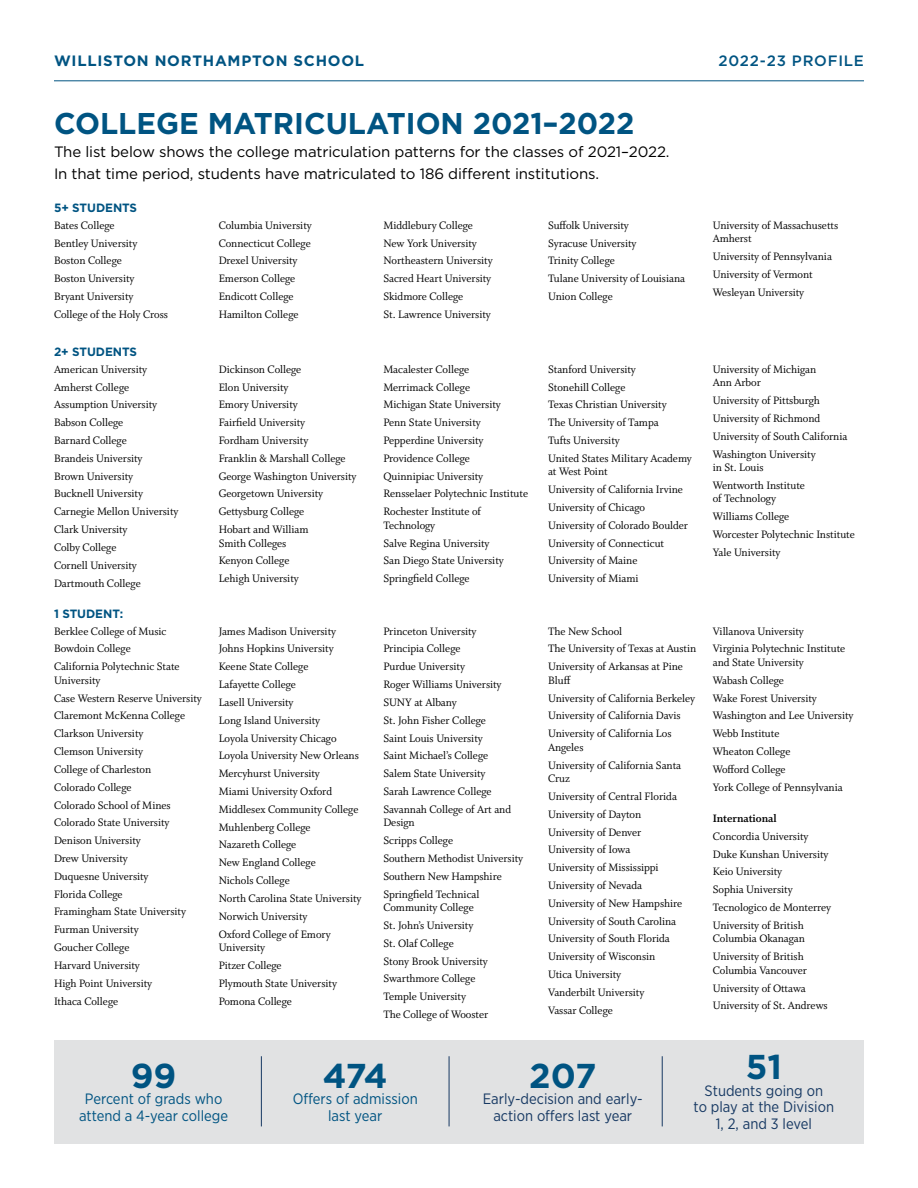
<style>
.page{position:relative;width:918px;height:1188px;background:#fff}
.page>*{position:absolute;margin:0;border:0;box-sizing:border-box;transform-origin:0 0}
.t1{font:700 34.5px "Gotham";letter-spacing:-.015em;color:#005482}
.t2{font:700 30px "Gotham";color:#005482}
.t3{font:15px/22.5px "Gotham";letter-spacing:-.01em;color:#000}
.t4{font:15px/16.5px "Gotham Narrow";color:#173963;text-align:center}
.t5{font:15px/16.5px "Gotham Narrow";color:#005482;text-align:center}
.t6{font:700 15px "Gotham";letter-spacing:.05em;color:#005482}
.t7{font:500 15px "Gotham";letter-spacing:.05em;color:#005482}
.t8{font:12px/17.9px "Whitman Roman LF";letter-spacing:-.005em;color:#000}
.t9{font:700 12px "Gotham";letter-spacing:-.005em;color:#005482}
.t10{font:12px "Whitman Bold LF";letter-spacing:-.005em;color:#000}
</style>
<div class="page">
<hr style="left:54px;top:81px;width:810px;height:1px;background:#005482">
<div style="left:54px;top:1040px;width:810px;height:104px;background:#e1e2e3"></div>
<hr style="left:261px;top:1056px;width:1px;height:70px;background:#173963">
<hr style="left:449px;top:1056px;width:1px;height:70px;background:#173963">
<hr style="left:662px;top:1056px;width:1px;height:70px;background:#173963">
<p class="t6" style="left:54px;top:51px;width:312px">WILLISTON NORTHAMPTON SCHOOL</p>
<p class="t7" style="left:719px;top:51px;width:147px">2022-23 PROFILE</p>
<h2 class="t2" style="left:54px;top:104px;width:582px">COLLEGE MATRICULATION 2021–2022</h2>
<p class="t3" style="left:54px;top:140px;width:617px">The list below shows the college matriculation patterns for the classes of 2021–2022.<br>In that time period, students have matriculated to 186 different institutions.</p>
<p class="t9" style="left:54px;top:200px;width:85px">5+ STUDENTS</p>
<p class="t8" style="left:54px;top:216px;width:116px">Bates College<br>Bentley University<br>Boston College<br>Boston University<br>Bryant University<br>College of the Holy Cross</p>
<p class="t8" style="left:219px;top:216px;width:95px">Columbia University<br>Connecticut College<br>Drexel University<br>Emerson College<br>Endicott College<br>Hamilton College</p>
<p class="t8" style="left:383px;top:216px;width:111px">Middlebury College<br>New York University<br>Northeastern University<br>Sacred Heart University<br>Skidmore College<br>St. Lawrence University</p>
<p class="t8" style="left:548px;top:216px;width:139px">Suffolk University<br>Syracuse University<br>Trinity College<br>Tulane University of Louisiana<br>Union College</p>
<p class="t8" style="left:713px;top:219px;width:127px;line-height:13.5px">University of Massachusetts<br>Amherst</p>
<p class="t8" style="left:713px;top:248px;width:121px">University of Pennsylvania<br>University of Vermont<br>Wesleyan University</p>
<p class="t9" style="left:54px;top:344px;width:85px">2+ STUDENTS</p>
<p class="t8" style="left:54px;top:360px;width:126px">American University<br>Amherst College<br>Assumption University<br>Babson College<br>Barnard College<br>Brandeis University<br>Brown University<br>Bucknell University<br>Carnegie Mellon University<br>Clark University<br>Colby College<br>Cornell University<br>Dartmouth College</p>
<p class="t8" style="left:219px;top:360px;width:139px">Dickinson College<br>Elon University<br>Emory University<br>Fairfield University<br>Fordham University<br>Franklin &amp; Marshall College<br>George Washington University<br>Georgetown University<br>Gettysburg College<br>Hobart and William</p>
<p class="t8" style="left:219px;top:534px;width:82px">Smith Colleges<br>Kenyon College<br>Lehigh University</p>
<p class="t9" style="left:54px;top:606px;width:71px">1 STUDENT:</p>
<p class="t8" style="left:54px;top:622px;width:127px">Berklee College of Music<br>Bowdoin College<br>California Polytechnic State</p>
<p class="t8" style="left:54px;top:671px;width:149px">University<br>Case Western Reserve University<br>Claremont McKenna College<br>Clarkson University<br>Clemson University<br>College of Charleston<br>Colorado College<br>Colorado School of Mines<br>Colorado State University<br>Denison University<br>Drew University<br>Duquesne University<br>Florida College<br>Framingham State University<br>Furman University<br>Goucher College<br>Harvard University<br>High Point University<br>Ithaca College</p>
<p class="t8" style="left:219px;top:622px;width:144px">James Madison University<br>Johns Hopkins University<br>Keene State College<br>Lafayette College<br>Lasell University<br>Long Island University<br>Loyola University Chicago<br>Loyola University New Orleans<br>Mercyhurst University<br>Miami University Oxford<br>Middlesex Community College<br>Muhlenberg College<br>Nazareth College<br>New England College<br>Nichols College<br>North Carolina State University<br>Norwich University<br>Oxford College of Emory</p>
<p class="t8" style="left:219px;top:939px;width:120px">University<br>Pitzer College<br>Plymouth State University<br>Pomona College</p>
<p class="t8" style="left:383px;top:360px;width:146px">Macalester College<br>Merrimack College<br>Michigan State University<br>Penn State University<br>Pepperdine University<br>Providence College<br>Quinnipiac University<br>Rensselaer Polytechnic Institute<br>Rochester Institute of</p>
<p class="t8" style="left:383px;top:516px;width:122px">Technology<br>Salve Regina University<br>San Diego State University<br>Springfield College</p>
<p class="t8" style="left:383px;top:622px;width:129px">Princeton University<br>Principia College<br>Purdue University<br>Roger Williams University<br>SUNY at Albany<br>St. John Fisher College<br>Saint Louis University<br>Saint Michael’s College<br>Salem State University<br>Sarah Lawrence College<br>Savannah College of Art and</p>
<p class="t8" style="left:383px;top:814px;width:141px">Design<br>Scripps College<br>Southern Methodist University<br>Southern New Hampshire<br>Springfield Technical</p>
<p class="t8" style="left:383px;top:899px;width:106px">Community College<br>St. John’s University<br>St. Olaf College<br>Stony Brook University<br>Swarthmore College<br>Temple University<br>The College of Wooster</p>
<p class="t8" style="left:548px;top:360px;width:145px">Stanford University<br>Stonehill College<br>Texas Christian University<br>The University of Tampa<br>Tufts University<br>United States Military Academy</p>
<p class="t8" style="left:548px;top:463px;width:142px">at West Point<br>University of California Irvine<br>University of Chicago<br>University of Colorado Boulder<br>University of Connecticut<br>University of Maine<br>University of Miami</p>
<p class="t8" style="left:548px;top:622px;width:150px">The New School<br>The University of Texas at Austin<br>University of Arkansas at Pine</p>
<p class="t8" style="left:548px;top:671px;width:149px">Bluff<br>University of California Berkeley<br>University of California Davis<br>University of California Los</p>
<p class="t8" style="left:548px;top:738px;width:135px">Angeles<br>University of California Santa</p>
<p class="t8" style="left:548px;top:770px;width:136px">Cruz<br>University of Central Florida<br>University of Dayton<br>University of Denver<br>University of Iowa<br>University of Mississippi<br>University of Nevada<br>University of New Hampshire<br>University of South Carolina<br>University of South Florida<br>University of Wisconsin<br>Utica University<br>Vanderbilt University<br>Vassar College</p>
<p class="t8" style="left:713px;top:363px;width:105px;line-height:13.5px">University of Michigan<br>Ann Arbor</p>
<p class="t8" style="left:713px;top:392px;width:136px">University of Pittsburgh<br>University of Richmond<br>University of South California<br>Washington University</p>
<p class="t8" style="left:713px;top:459px;width:94px">in St. Louis<br>Wentworth Institute</p>
<p class="t8" style="left:713px;top:490px;width:144px">of Technology<br>Williams College<br>Worcester Polytechnic Institute<br>Yale University</p>
<p class="t8" style="left:713px;top:622px;width:134px">Villanova University<br>Virginia Polytechnic Institute</p>
<p class="t8" style="left:713px;top:654px;width:142px">and State University<br>Wabash College<br>Wake Forest University<br>Washington and Lee University<br>Webb Institute<br>Wheaton College<br>Wofford College<br>York College of Pennsylvania</p>
<p class="t10" style="left:713px;top:812px;width:65px">International</p>
<p class="t8" style="left:713px;top:827px;width:120px">Concordia University<br>Duke Kunshan University<br>Keio University<br>Sophia University<br>Tecnologico de Monterrey<br>University of British</p>
<p class="t8" style="left:713px;top:930px;width:94px">Columbia Okanagan<br>University of British</p>
<p class="t8" style="left:713px;top:961px;width:116px">Columbia Vancouver<br>University of Ottawa<br>University of St. Andrews</p>
<h1 class="t1" style="left:131px;top:1052px;width:47px">99</h1>
<p class="t5" style="left:79px;top:1090px;width:151px">Percent of grads who attend a 4-year college</p>
<h1 class="t1" style="left:323px;top:1052px;width:66px">474</h1>
<p class="t5" style="left:293px;top:1090px;width:127px">Offers of admission last year</p>
<h1 class="t1" style="left:529px;top:1052px;width:69px">207</h1>
<p class="t4" style="left:483px;top:1090px;width:161px">Early-decision and early&shy;action offers last year</p>
<h1 class="t1" style="left:746px;top:1044px;width:38px">51</h1>
<p class="t4" style="left:694px;top:1082px;width:142px">Students going on<br>to play at the Division<br>1, 2, and 3 level</p>
</div>
